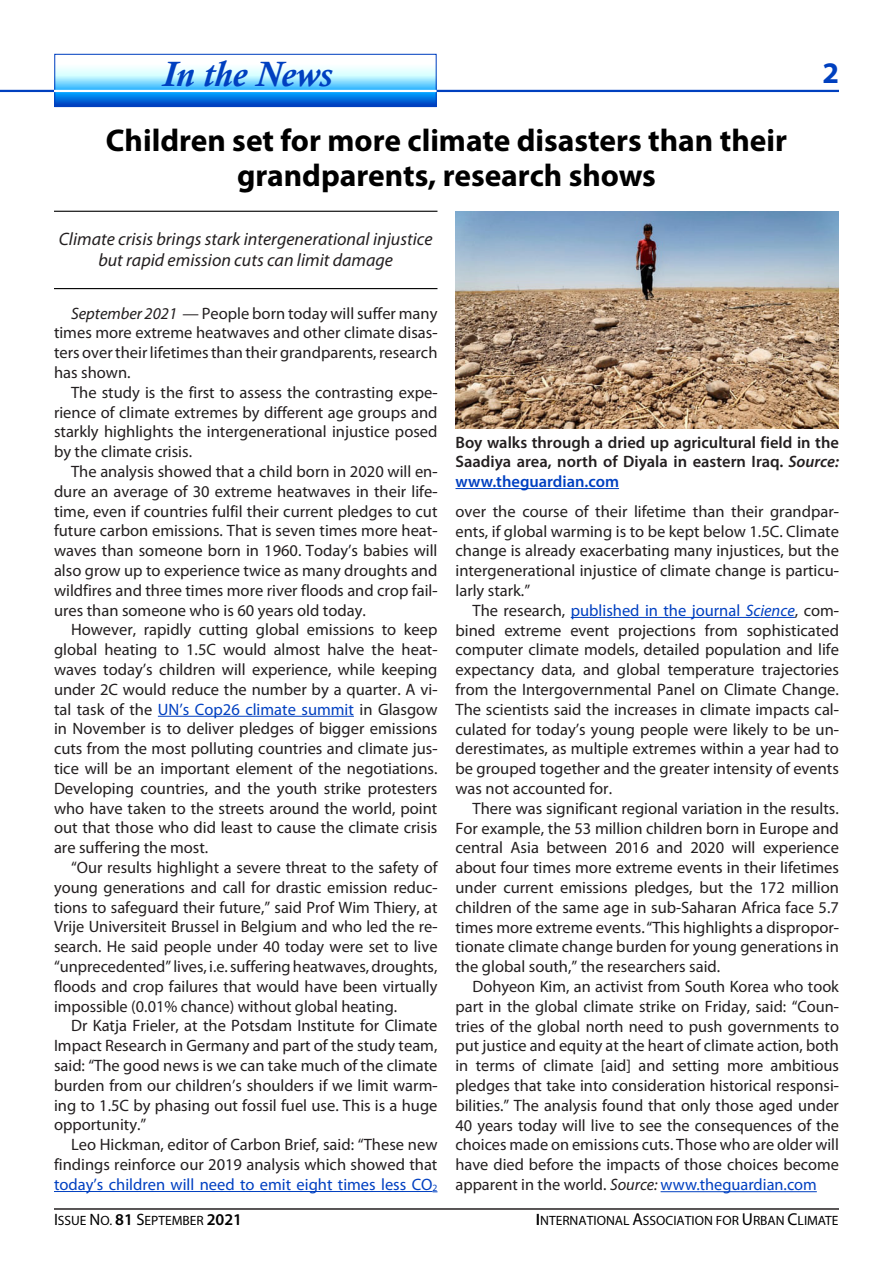
<style>
.page{position:relative;width:893px;height:1263px;background:#fff}
.page>*{position:absolute;margin:0;border:0;box-sizing:border-box;transform-origin:0 0}
.t1{font:italic 700 36px "Calisto";color:#0040c0}
.headline{font:700 31.5px "Myriad Pro";color:#000}
.subhead{font:italic 18px/21.6px "Myriad Pro";color:#231f20;text-align:center}
.subhead-2{font:16.5px/19.8px "Myriad Pro";color:#231f20;text-align:justify}
.subhead-3{font:600 16.5px/19.5px "Myriad Pro";color:#231f20;text-align:justify}
.t2{font:13.5px "Myriad Pro";color:#000}
.s1{font-style:italic}
.s2{color:#0040c1}
.s3{font-size:9.6px;color:#0040c1}
.s4{font-style:italic;color:#0040c1}
.s5{font-size:16.5px}
.s6{font-weight:600;font-size:16.5px}
.s7{font-size:17.25px}
</style>
<div class="page">
<hr style="left:0;top:90px;width:839px;height:2px;background:#0040bf">
<svg style="left:56px;top:67px;width:379px;height:38px;background:#6abdf4"></svg>
<div style="left:54px;top:54px;width:383px;height:53px;border:1px solid #0040c0"></div>
<hr style="left:54px;top:90px;width:382px;height:2px;background:#fff">
<hr style="left:54px;top:1208px;width:785px;height:2px;background:#231f20">
<hr style="left:158px;top:716px;width:196px;height:1px;background:#0040c1">
<hr style="left:54px;top:1191px;width:379px;height:1px;background:#0040c1">
<hr style="left:571px;top:617px;width:224px;height:1px;background:#0040c1">
<hr style="left:661px;top:1191px;width:156px;height:1px;background:#0040c1">
<hr style="left:54px;top:211px;width:383px;height:1px;background:#000">
<hr style="left:54px;top:288px;width:383px;height:1px;background:#000">
<hr style="left:455px;top:488px;width:164px;height:1px;background:#0040c1">
<img style="left:455px;top:212px;width:384px;height:217px">
<p class="t1" style="left:163px;top:54px;width:171px">In the News</p>
<p class="headline" style="left:106px;top:120px;width:682px">Children set for more climate disasters than their</p>
<p class="headline" style="left:237px;top:155px;width:420px">grandparents, research shows</p>
<p class="subhead" style="left:59px;top:227px;width:375px">Climate crisis brings stark intergenerational injustice but rapid emission cuts can limit damage</p>
<p class="subhead-2" style="left:54px;top:303px;width:385px;text-indent:17px"><span class="s1">September 2021</span> — People born today will suffer many times more extreme heatwaves and other climate disast ters over their lifetimes than their grandparents, research has shown.</p>
<p class="subhead-2" style="left:54px;top:382px;width:385px;text-indent:17px">The study is the first to assess the contrasting exper rience of climate extremes by different age groups and starkly highlights the intergenerational injustice posed by the climate crisis.</p>
<p class="subhead-2" style="left:54px;top:461px;width:385px;text-indent:17px">The analysis showed that a child born in 2020 will end dure an average of 30 extreme heatwaves in their lifet time, even if countries fulfil their current pledges to cut future carbon emissions. That is seven times more heatw waves than someone born in 1960. Today’s babies will also grow up to experience twice as many droughts and wildfires and three times more river floods and crop failu ures than someone who is 60 years old today.</p>
<p class="subhead-2" style="left:54px;top:620px;width:385px;text-indent:17px">However, rapidly cutting global emissions to keep global heating to 1.5C would almost halve the heatw waves today’s children will experience, while keeping under 2C would reduce the number by a quarter. A vit tal task of the <span class="s2">UN’s Cop26 climate summit</span> in Glasgow in November is to deliver pledges of bigger emissions cuts from the most polluting countries and climate just tice will be an important element of the negotiations.<br>Developing countries, and the youth strike protesters who have taken to the streets around the world, point out that those who did least to cause the climate crisis are suffering the most.</p>
<p class="subhead-2" style="left:54px;top:857px;width:385px;text-indent:17px">“Our results highlight a severe threat to the safety of young generations and call for drastic emission reduct tions to safeguard their future,” said Prof Wim Thiery, at Vrije Universiteit Brussel in Belgium and who led the res search. He said people under 40 today were set to live “unprecedented” lives, i.e. suffering heatwaves, droughts, floods and crop failures that would have been virtually impossible (0.01% chance) without global heating.</p>
<p class="subhead-2" style="left:54px;top:1016px;width:385px;text-indent:17px">Dr Katja Frieler, at the Potsdam Institute for Climate Impact Research in Germany and part of the study team, said: “The good news is we can take much of the climate burden from our children’s shoulders if we limit warmi ing to 1.5C by phasing out fossil fuel use. This is a huge opportunity.”</p>
<p class="subhead-2" style="left:54px;top:1134px;width:385px;text-indent:17px">Leo Hickman, editor of Carbon Brief, said: “These new findings reinforce our 2019 analysis which showed that <span class="s2">today’s children will need to emit eight times less CO</span><span class="s3">2</span></p>
<p class="subhead-3" style="left:455px;top:432px;width:385px">Boy walks through a dried up agricultural field in the Saadiya area, north of Diyala in eastern Iraq. <span class="s1">Source: </span><span class="s2">www.theguardian.com</span></p>
<p class="subhead-2" style="left:455px;top:501px;width:385px">over the course of their lifetime than their grandpare ents, if global warming is to be kept below 1.5C. Climate change is already exacerbating many injustices, but the intergenerational injustice of climate change is particul larly stark.”</p>
<p class="subhead-2" style="left:455px;top:600px;width:385px;text-indent:17px">The research, <span class="s2">published in the journal</span> <span class="s4">Science</span>, comb bined extreme event projections from sophisticated computer climate models, detailed population and life expectancy data, and global temperature trajectories from the Intergovernmental Panel on Climate Change.<br>The scientists said the increases in climate impacts calc culated for today’s young people were likely to be und derestimates, as multiple extremes within a year had to be grouped together and the greater intensity of events was not accounted for.</p>
<p class="subhead-2" style="left:455px;top:798px;width:385px;text-indent:17px">There was significant regional variation in the results.<br>For example, the 53 million children born in Europe and central Asia between 2016 and 2020 will experience about four times more extreme events in their lifetimes under current emissions pledges, but the 172 million children of the same age in sub-Saharan Africa face 5.7 times more extreme events. “This highlights a disproport tionate climate change burden for young generations in the global south,” the researchers said.</p>
<p class="subhead-2" style="left:455px;top:976px;width:385px;text-indent:17px">Dohyeon Kim, an activist from South Korea who took part in the global climate strike on Friday, said: “Count tries of the global north need to push governments to put justice and equity at the heart of climate action, both in terms of climate [aid] and setting more ambitious pledges that take into consideration historical responsib bilities.” The analysis found that only those aged under 40 years today will live to see the consequences of the choices made on emissions cuts. Those who are older will have died before the impacts of those choices become apparent in the world. <span class="s1">Source:</span> <span class="s2">www.theguardian.com</span></p>
<p class="t2" style="left:54px;top:1212px;width:190px"><span class="s5">I</span>SSUE <span class="s5">N</span>O. <span class="s6">81</span> <span class="s5">S</span>EPTEMBER <span class="s6">2021</span></p>
<p class="t2" style="left:536px;top:1212px;width:304px"><span class="s6">I</span>NTERNATIONAL <span class="s7">A</span>SSOCIATION FOR <span class="s7">U</span>RBAN <span class="s7">C</span>LIMATE</p>
</div>
